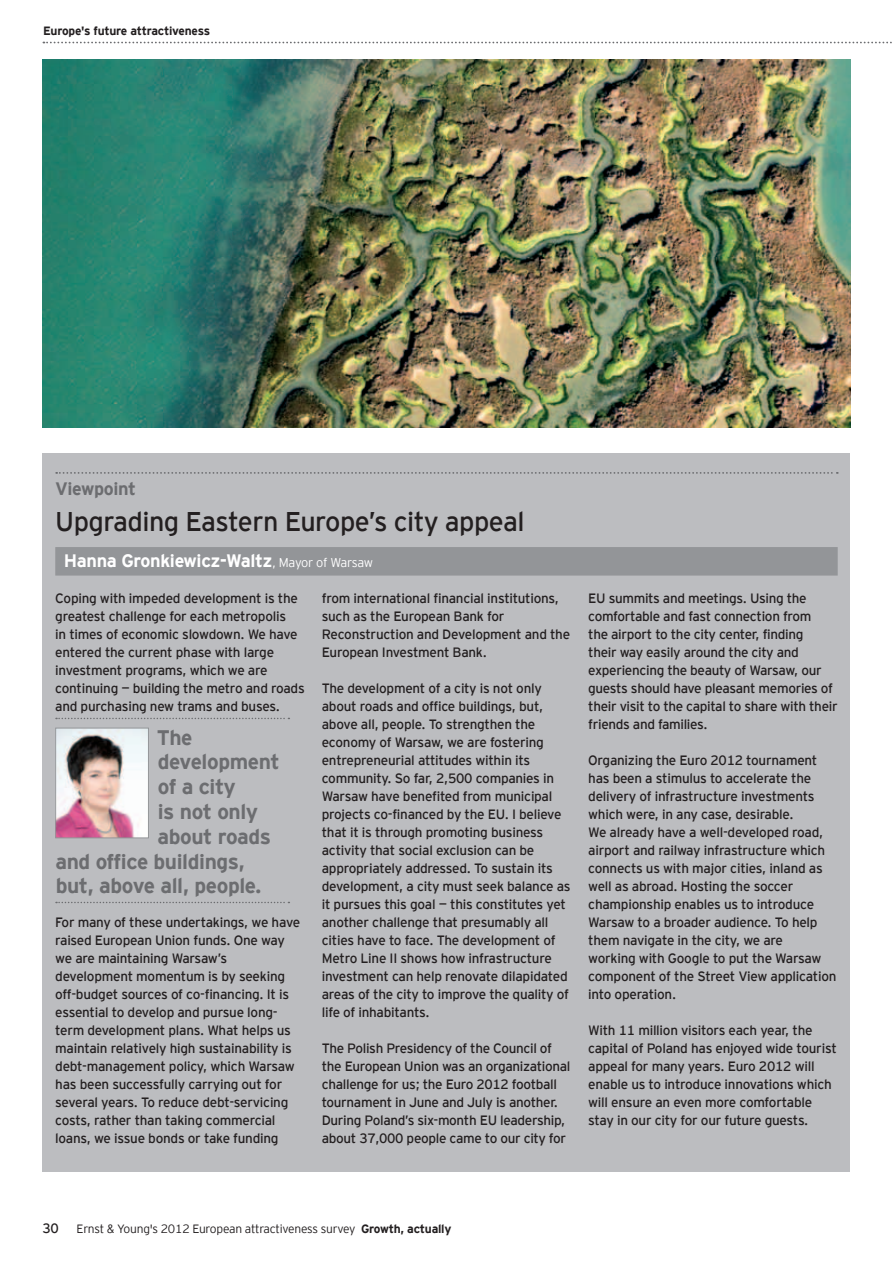
<style>
.page{position:relative;width:893px;height:1263px;background:#fff}
.page>*{position:absolute;margin:0;border:0;box-sizing:border-box;transform-origin:0 0}
.t1{font:27px "EY Interstate";letter-spacing:-.02em;color:#231f20}
.t2{font:700 21px "EY Interstate";letter-spacing:-.02em;color:#6c6d70}
.t3{font:700 18px "EY Interstate";letter-spacing:-.02em;color:#fff}
.t4{font:700 18px "EY Interstate";letter-spacing:-.02em;color:#6c6d70}
.t5{font:13.5px/18px "EY Interstate";letter-spacing:-.02em;color:#231f20}
.t6{font:300 12px "EY Interstate";letter-spacing:-.02em;color:#231f20}
.t7{font:700 12px "EY Interstate";letter-spacing:-.02em;color:#231f20}
.s1{font-weight:300;font-size:12.75px}
.s2{font-weight:700}
</style>
<div class="page">
<svg style="left:43px;top:42px;width:849px;height:1px"></svg>
<div style="left:43px;top:453px;width:807px;height:718px;background:#bcbdc0"></div>
<svg style="left:56px;top:472px;width:782px;height:2px"></svg>
<div style="left:55px;top:547px;width:783px;height:29px;background:#939598"></div>
<svg style="left:56px;top:718px;width:233px;height:1px"></svg>
<svg style="left:56px;top:902px;width:233px;height:1px"></svg>
<img style="left:57px;top:730px;width:90px;height:106px">
<div style="left:55px;top:728px;width:94px;height:110px;border:1px solid #939598"></div>
<img style="left:43px;top:60px;width:807px;height:367px">
<p class="t7" style="left:43px;top:24px;width:168px">Europe's future attractiveness</p>
<h3 class="t4" style="left:55px;top:479px;width:83px">Viewpoint</h3>
<h1 class="t1" style="left:55px;top:506px;width:471px">Upgrading Eastern Europe’s city appeal</h1>
<h3 class="t3" style="left:64px;top:551px;width:311px">Hanna Gronkiewicz-Waltz<span class="s1">, Mayor of Warsaw</span></h3>
<p class="t5" style="left:55px;top:589px;width:251px">Coping with impeded development is the greatest challenge for each metropolis<br>in times of economic slowdown. We have entered the current phase with large investment programs, which we are continuing — building the metro and roads and purchasing new trams and buses.</p>
<p class="t5" style="left:322px;top:589px;width:250px">from international financial institutions, such as the European Bank for Reconstruction and Development and the European Investment Bank.</p>
<p class="t5" style="left:322px;top:679px;width:250px">The development of a city is not only about roads and office buildings, but, above all, people. To strengthen the economy of Warsaw, we are fostering entrepreneurial attitudes within its community. So far, 2,500 companies in Warsaw have benefited from municipal projects co-financed by the EU. I believe that it is through promoting business activity that social exclusion can be appropriately addressed. To sustain its development, a city must seek balance as it pursues this goal — this constitutes yet another challenge that presumably all cities have to face. The development of Metro Line II shows how infrastructure investment can help renovate dilapidated areas of the city to improve the quality of life of inhabitants.</p>
<p class="t5" style="left:322px;top:1039px;width:250px">The Polish Presidency of the Council of the European Union was an organizational challenge for us; the Euro 2012 football tournament in June and July is another.<br>During Poland’s six-month EU leadership, about 37,000 people came to our city for</p>
<h2 class="t2" style="left:157px;top:726px;width:37px">The</h2>
<h2 class="t2" style="left:158px;top:750px;width:123px">development</h2>
<h2 class="t2" style="left:158px;top:775px;width:80px">of a city</h2>
<h2 class="t2" style="left:158px;top:800px;width:102px">is not only</h2>
<h2 class="t2" style="left:158px;top:825px;width:115px">about roads</h2>
<h2 class="t2" style="left:56px;top:849px;width:191px">and office buildings,</h2>
<h2 class="t2" style="left:56px;top:874px;width:208px">but, above all, people.</h2>
<p class="t5" style="left:55px;top:913px;width:247px">For many of these undertakings, we have raised European Union funds. One way we are maintaining Warsaw’s development momentum is by seeking off-budget sources of co-financing. It is essential to develop and pursue long&shy;term development plans. What helps us maintain relatively high sustainability is debt-management policy, which Warsaw has been successfully carrying out for several years. To reduce debt-servicing costs, rather than taking commercial loans, we issue bonds or take funding</p>
<p class="t5" style="left:588px;top:589px;width:251px">EU summits and meetings. Using the comfortable and fast connection from<br>the airport to the city center, finding<br>their way easily around the city and experiencing the beauty of Warsaw, our guests should have pleasant memories of their visit to the capital to share with their friends and families.</p>
<p class="t5" style="left:588px;top:751px;width:250px">Organizing the Euro 2012 tournament has been a stimulus to accelerate the delivery of infrastructure investments which were, in any case, desirable.<br>We already have a well-developed road, airport and railway infrastructure which connects us with major cities, inland as well as abroad. Hosting the soccer championship enables us to introduce Warsaw to a broader audience. To help them navigate in the city, we are<br>working with Google to put the Warsaw component of the Street View application into operation.</p>
<p class="t5" style="left:588px;top:1021px;width:250px">With 11 million visitors each year, the capital of Poland has enjoyed wide tourist appeal for many years. Euro 2012 will enable us to introduce innovations which will ensure an even more comfortable stay in our city for our future guests.</p>
<p class="t5" style="left:43px;top:1219px;width:18px">30</p>
<p class="t6" style="left:77px;top:1222px;width:376px">Ernst &amp; Young's 2012 European attractiveness survey <span class="s2">Growth, actually</span></p>
</div>
